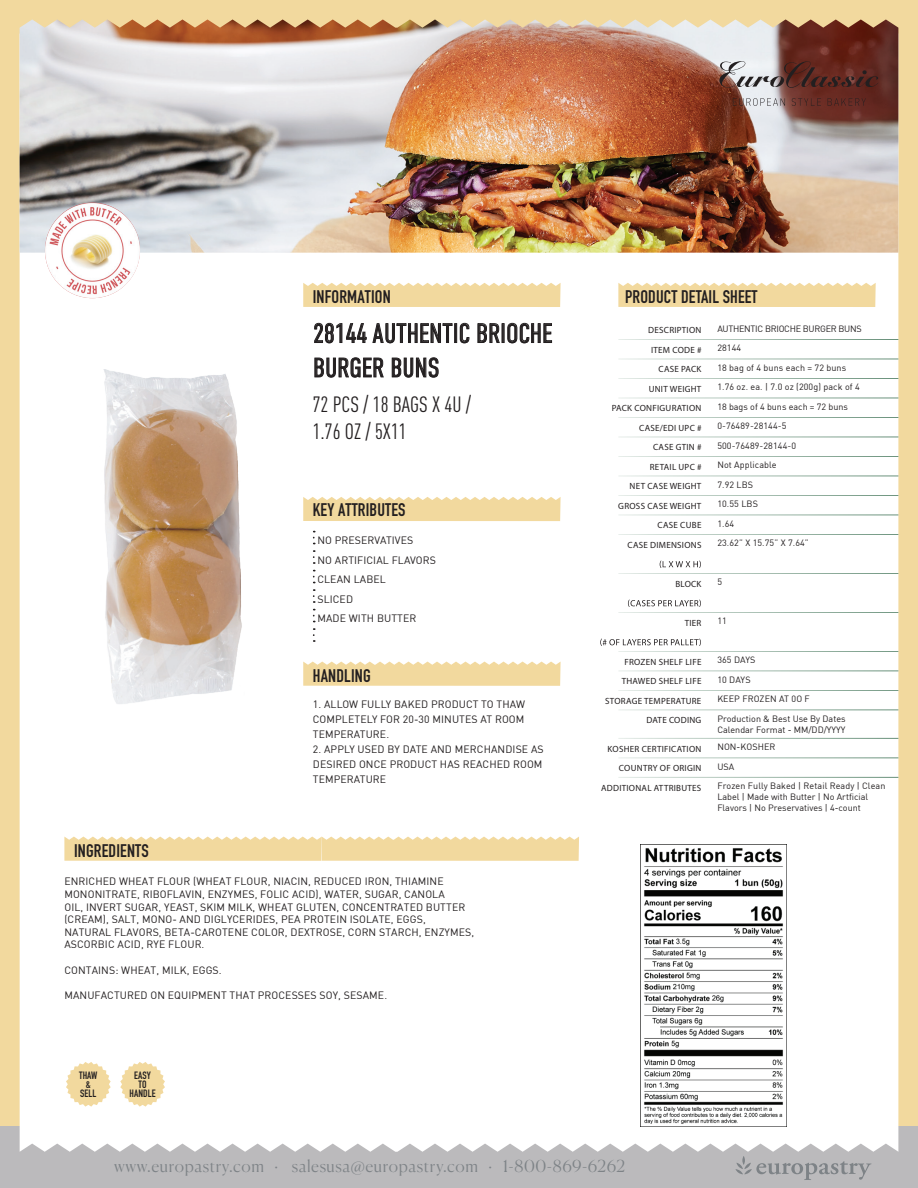
<style>
.page{position:relative;width:918px;height:1188px;background:#f2d99e}
.page>*{position:absolute;margin:0;border:0;box-sizing:border-box;transform-origin:0 0}
.t1{font:300 27px/34.3px "DIN Condensed";color:#231f20}
.t2{font:21.9px/27px "DIN Cond";color:#231f20}
.t3{font:700 18px "DIN Condensed";letter-spacing:.01em;color:#231f20}
.t4{font:300 16.5px "Canela";letter-spacing:.04em;color:#7e8387}
.t5{font:10.5px/12.6px "DIN";letter-spacing:.01em;color:#231f20}
.t6{font:700 10.5px/9px "DIN Condensed";letter-spacing:.01em;color:#231f20;text-align:center}
.t7{font:9px/19.5px "DIN";color:#231f20}
.t8{font:9px/19.5px "Myriad Pro";letter-spacing:.03em;color:#231f20;text-align:right}
.t9{font:9px/19.5px "DIN";letter-spacing:.01em;color:#231f20}
.s1{font-style:inherit}
</style>
<div class="page">
<div style="left:0;top:1126px;width:918px;height:62px;background:#bbbabc"></div>
<svg style="left:735px;top:1156px;width:137px;height:24px"></svg>
<div style="left:20px;top:253px;width:878px;height:899px;background:#fff"></div>
<img style="left:20px;top:19px;width:878px;height:234px">
<svg style="left:733px;top:98px;width:133px;height:8px"></svg>
<svg style="left:719px;top:61px;width:160px;height:27px"></svg>
<img style="left:100px;top:369px;width:145px;height:346px">
<svg style="left:660px;top:561px;width:41px;height:7px"></svg>
<svg style="left:628px;top:600px;width:73px;height:7px"></svg>
<svg style="left:600px;top:639px;width:101px;height:7px"></svg>
<hr style="left:618px;top:398px;width:280px;height:1px;background:#5f8a72">
<hr style="left:618px;top:476px;width:280px;height:1px;background:#5f8a72">
<hr style="left:618px;top:612px;width:280px;height:1px;background:#5f8a72">
<hr style="left:618px;top:758px;width:280px;height:1px;background:#5f8a72">
<hr style="left:618px;top:359px;width:280px;height:1px;background:#5f8a72">
<hr style="left:618px;top:437px;width:280px;height:1px;background:#5f8a72">
<hr style="left:618px;top:573px;width:280px;height:1px;background:#5f8a72">
<hr style="left:618px;top:710px;width:280px;height:1px;background:#5f8a72">
<hr style="left:618px;top:515px;width:280px;height:1px;background:#5f8a72">
<hr style="left:618px;top:651px;width:280px;height:1px;background:#5f8a72">
<hr style="left:618px;top:339px;width:280px;height:1px;background:#5f8a72">
<hr style="left:618px;top:417px;width:280px;height:1px;background:#5f8a72">
<hr style="left:618px;top:690px;width:280px;height:1px;background:#5f8a72">
<hr style="left:618px;top:495px;width:280px;height:1px;background:#5f8a72">
<hr style="left:618px;top:777px;width:280px;height:1px;background:#5f8a72">
<hr style="left:618px;top:378px;width:280px;height:1px;background:#5f8a72">
<hr style="left:618px;top:456px;width:280px;height:1px;background:#5f8a72">
<hr style="left:618px;top:738px;width:280px;height:1px;background:#5f8a72">
<hr style="left:618px;top:534px;width:280px;height:1px;background:#5f8a72">
<hr style="left:618px;top:671px;width:280px;height:1px;background:#5f8a72">
<svg style="left:618px;top:283px;width:258px;height:24px"></svg>
<svg style="left:303px;top:283px;width:258px;height:24px"></svg>
<svg style="left:64px;top:837px;width:515px;height:24px"></svg>
<div style="left:45px;top:218px;width:95px;height:95px;background:#fff;border-radius:50%"></div>
<img style="left:45px;top:203px;width:95px;height:95px;border-radius:48px">
<svg style="left:66px;top:1062px;width:45px;height:45px"></svg>
<svg style="left:120px;top:1062px;width:45px;height:45px"></svg>
<svg style="left:303px;top:662px;width:258px;height:24px"></svg>
<svg style="left:303px;top:497px;width:258px;height:24px"></svg>
<svg style="left:313px;top:538px;width:2px;height:6px"></svg>
<svg style="left:313px;top:550px;width:2px;height:14px"></svg>
<svg style="left:313px;top:577px;width:2px;height:6px"></svg>
<svg style="left:313px;top:589px;width:2px;height:14px"></svg>
<svg style="left:313px;top:616px;width:2px;height:6px"></svg>
<svg style="left:313px;top:628px;width:2px;height:14px"></svg>
<svg style="left:314px;top:323px;width:139px;height:21px"></svg>
<div style="left:454px;top:323px;width:3px;height:20px;border:1px solid #231f20"></div>
<svg style="left:460px;top:323px;width:10px;height:21px"></svg>
<svg style="left:477px;top:323px;width:23px;height:20px"></svg>
<svg style="left:507px;top:323px;width:45px;height:21px"></svg>
<svg style="left:314px;top:357px;width:70px;height:21px"></svg>
<svg style="left:391px;top:357px;width:48px;height:21px"></svg>
<img style="left:640px;top:845px;width:146px;height:281px">
<h3 class="t3" style="left:313px;top:284px;width:79px">INFORMATION</h3>
<h1 class="t1" style="left:313px;top:316px;width:241px">28144 AUTHENTIC BRIOCHE<br>BURGER BUNS</h1>
<h2 class="t2" style="left:313px;top:391px;width:160px">72 PCS / 18 BAGS X 4U /<br>1.76 OZ / 5X11</h2>
<h3 class="t3" style="left:313px;top:498px;width:94px">KEY ATTRIBUTES</h3>
<p class="t5" style="left:317px;top:531px;width:120px;line-height:19.5px">NO PRESERVATIVES<br>NO ARTIFICIAL FLAVORS<br>CLEAN LABEL<br>SLICED<br>MADE WITH BUTTER</p>
<h3 class="t3" style="left:313px;top:663px;width:59px">HANDLING</h3>
<h3 class="t3" style="left:74px;top:838px;width:76px">INGREDIENTS</h3>
<p class="t5" style="left:313px;top:696px;width:214px;line-height:15px;text-align:justify">1. ALLOW FULLY BAKED PRODUCT TO THAW COMPLETELY FOR 20-30 MINUTES AT ROOM TEMPERATURE.</p>
<p class="t5" style="left:313px;top:741px;width:232px;line-height:15px;text-align:justify">2. APPLY USED BY DATE AND MERCHANDISE AS DESIRED ONCE PRODUCT HAS REACHED ROOM TEMPERATURE</p>
<p class="t5" style="left:64px;top:875px;width:411px">ENRICHED WHEAT FLOUR (WHEAT FLOUR, NIACIN, REDUCED IRON, THIAMINE MONONITRATE, RIBOFLAVIN, ENZYMES, FOLIC ACID), WATER, SUGAR, CANOLA<br>OIL, INVERT SUGAR, YEAST, SKIM MILK, WHEAT GLUTEN, CONCENTRATED BUTTER (CREAM), SALT, MONO- AND DIGLYCERIDES, PEA PROTEIN ISOLATE, EGGS, NATURAL FLAVORS, BETA-CAROTENE COLOR, DEXTROSE, CORN STARCH, ENZYMES, ASCORBIC ACID, RYE FLOUR.</p>
<p class="t5" style="left:64px;top:963px;width:159px">CONTAINS: WHEAT, MILK, EGGS.</p>
<p class="t5" style="left:64px;top:988px;width:324px">MANUFACTURED ON EQUIPMENT THAT PROCESSES SOY, SESAME.</p>
<p class="t6" style="left:79px;top:1071px;width:20px">THAW &amp;<br>SELL</p>
<p class="t6" style="left:130px;top:1071px;width:28px">EASY<br>TO<br>HANDLE</p>
<h3 class="t3" style="left:625px;top:284px;width:134px">PRODUCT DETAIL SHEET</h3>
<p class="t8" style="left:612px;top:320px;width:91px">DESCRIPTION<br>ITEM CODE #<br>CASE PACK<br>UNIT WEIGHT<br>PACK CONFIGURATION<br>CASE/EDI UPC #<br>CASE GTIN #<br>RETAIL UPC #<br>NET CASE WEIGHT<br>GROSS CASE WEIGHT<br>CASE CUBE<br>CASE DIMENSIONS</p>
<p class="t8" style="left:675px;top:574px;width:28px">BLOCK</p>
<p class="t8" style="left:685px;top:613px;width:18px">TIER</p>
<p class="t8" style="left:605px;top:652px;width:98px">FROZEN SHELF LIFE<br>THAWED SHELF LIFE<br>STORAGE TEMPERATURE<br>DATE CODING</p>
<p class="t8" style="left:601px;top:739px;width:102px">KOSHER CERTIFICATION<br>COUNTRY OF ORIGIN<br>ADDITIONAL ATTRIBUTES</p>
<p class="t7" style="left:717px;top:319px;width:146px">AUTHENTIC BRIOCHE BURGER BUNS<br><span class="s1">2</span>8144<br>18 bag of 4 buns each = 72 buns<br>1.76 oz. ea. | 7.0 oz (200g) pack of 4</p>
<p class="t9" style="left:717px;top:416px;width:80px">0-76489-28144-5<br>500-76489-28144-0</p>
<p class="t7" style="left:717px;top:475px;width:93px">7.92 LBS<br>10.55 LBS<br>1.64<br>23.62” X 15.75” X 7.64”</p>
<p class="t7" style="left:717px;top:572px;width:6px">5</p>
<p class="t7" style="left:717px;top:611px;width:11px">11</p>
<p class="t7" style="left:717px;top:650px;width:130px">365 DAYS<br>10 DAYS<br>KEEP FROZEN AT 0O F<br>Production &amp; Best Use By Dates</p>
<p class="t7" style="left:717px;top:720px;width:130px;line-height:17.7px">Calendar Format - MM/DD/YYYY<br>NON-KOSHER</p>
<p class="t7" style="left:717px;top:757px;width:170px">USA<br>Frozen Fully Baked | Retail Ready | Clean</p>
<p class="t7" style="left:717px;top:791px;width:152px;line-height:10.8px">Label | Made with Butter | No Artficial<br>Flavors | No Preservatives | 4-count</p>
<p class="t9" style="left:717px;top:397px;width:132px">18 bags of 4 buns each = 72 buns</p>
<p class="t9" style="left:717px;top:455px;width:61px">Not Applicable</p>
<h3 class="t4" style="left:114px;top:1153px;width:513px">www.europastry.com · salesusa@europastry.com · 1-800-869-6262</h3>
</div>
